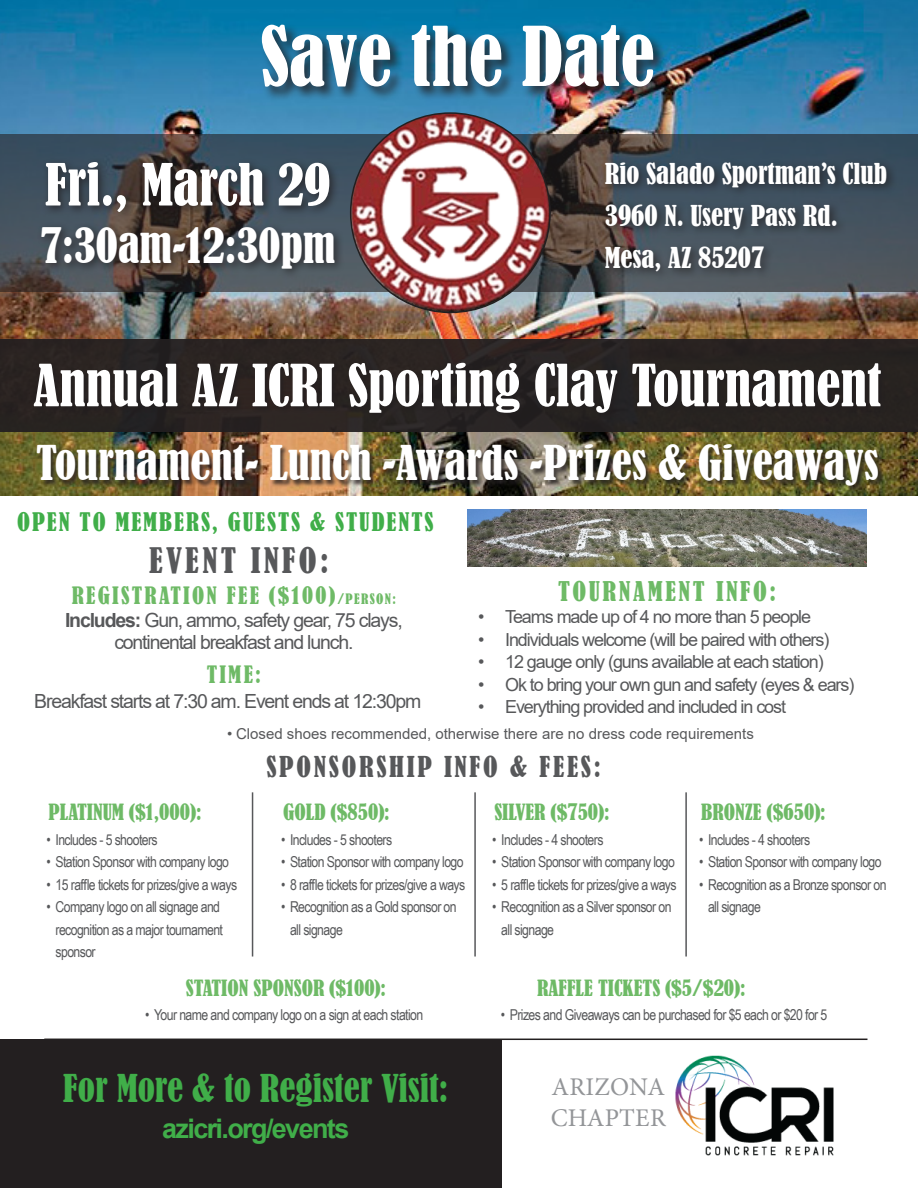
<style>
.page{position:relative;width:918px;height:1188px;background:#fff}
.page>*{position:absolute;margin:0;border:0;box-sizing:border-box;transform-origin:0 0}
.t1{font:condensed 76.5px "Bernard";color:#fff}
.t2{font:condensed 54px "Bernard";color:#fff}
.t3{font:condensed 45px "Bernard";color:#fff}
.t4{font:condensed 36px "Bernard";color:#40ae49}
.t5{font:condensed 33px "Bernard";letter-spacing:.1em;color:#57585a}
.t6{font:condensed 27px "Bernard";color:#fff}
.t7{font:condensed 27px "Bernard";letter-spacing:.1em;color:#57585a}
.t8{font:700 27px "Arial";letter-spacing:-.06em;color:#40ae49}
.t9{font:condensed 25.5px "Bernard";letter-spacing:.1em;color:#6eba66}
.t10{font:25.5px "Minion Pro";letter-spacing:.01em;color:#939598}
.t11{font:condensed 24px "Bernard";letter-spacing:.08em;color:#40ae49}
.t12{font:condensed 22.5px "Bernard";letter-spacing:.1em;color:#6eba66}
.t13{font:condensed 21px "Bernard";color:#6eba66}
.t14{font:19.5px/22.5px "Arial";letter-spacing:-.06em;color:#57585a;text-align:center}
.t15{font:18px "Arial";letter-spacing:-.06em;color:#57585a}
.t16{font:15px/22.5px "Arial Narrow";letter-spacing:-.04em;color:#57585a}
.t17{font:15px "Arial";color:#57585a}
.s1{font-size:13.5px}
.s2{font-weight:700}
</style>
<div class="page">
<div style="left:0;top:1039px;width:501px;height:149px;background:#231f20"></div>
<img style="left:675px;top:1055px;width:159px;height:101px">
<img style="left:0;top:0;width:918px;height:459px">
<img style="left:0;top:459px;width:918px;height:37px">
<img style="left:467px;top:510px;width:400px;height:56px">
<div style="left:260px;top:23px;width:407px;height:78px;background:#231f20;opacity:.75"></div>
<div style="left:37px;top:445px;width:848px;height:47px;background:#231f20;opacity:.75"></div>
<svg style="left:0;top:134px;width:918px;height:158px;background:#424a51"></svg>
<div style="left:0;top:339px;width:918px;height:93px;background:#231f20"></div>
<div style="left:37px;top:158px;width:308px;height:121px;background:#231f20;opacity:.75"></div>
<div style="left:601px;top:158px;width:296px;height:124px;background:#231f20;opacity:.75"></div>
<hr style="left:44px;top:1039px;width:823px;height:1px;background:#231f20">
<img style="left:351px;top:113px;width:199px;height:199px;border-radius:100px">
<hr style="left:252px;top:792px;width:1px;height:165px;background:#57585a">
<hr style="left:474px;top:792px;width:2px;height:165px;background:#57585a">
<hr style="left:685px;top:792px;width:2px;height:165px;background:#57585a">
<p class="t1" style="left:260px;top:12px;width:396px">Save the Date</p>
<p class="t2" style="left:45px;top:153px;width:287px">Fri., March 29</p>
<p class="t3" style="left:40px;top:219px;width:297px">7:30am-12:30pm</p>
<p class="t6" style="left:605px;top:158px;width:284px">Rio Salado Sportman’s Club</p>
<p class="t6" style="left:605px;top:200px;width:234px">3960 N. Usery Pass Rd.</p>
<p class="t6" style="left:605px;top:242px;width:161px">Mesa, AZ 85207</p>
<p class="t2" style="left:34px;top:354px;width:850px">Annual AZ ICRI Sporting Clay Tournament</p>
<p class="t3" style="left:36px;top:437px;width:844px">Tournament- Lunch -Awards -Prizes &amp; Giveaways</p>
<p class="t11" style="left:17px;top:508px;width:418px">OPEN TO MEMBERS, GUESTS &amp; STUDENTS</p>
<p class="t5" style="left:149px;top:541px;width:181px">EVENT INFO:</p>
<p class="t12" style="left:72px;top:583px;width:326px">REGISTRATION FEE ($100)<span class="s1">/PERSON:</span></p>
<p class="t14" style="left:65px;top:609px;width:339px"><span class="s2">Includes:</span> Gun, ammo, safety gear, 75 clays, continental breakfast and lunch.</p>
<p class="t12" style="left:207px;top:661px;width:56px">TIME:</p>
<p class="t14" style="left:34px;top:690px;width:389px">Breakfast starts at 7:30 am. Event ends at 12:30pm</p>
<p class="t9" style="left:558px;top:576px;width:220px">TOURNAMENT INFO:</p>
<p class="t15" style="left:478px;top:604px;width:335px">• Teams made up of 4 no more than 5 people</p>
<p class="t15" style="left:478px;top:627px;width:353px">• Individuals welcome (will be paired with others)</p>
<p class="t15" style="left:478px;top:649px;width:347px">• 12 gauge only (guns available at each station)</p>
<p class="t15" style="left:478px;top:672px;width:378px">• Ok to bring your own gun and safety (eyes &amp; ears)</p>
<p class="t15" style="left:478px;top:694px;width:310px">• Everything provided and included in cost</p>
<p class="t17" style="left:227px;top:724px;width:528px">• Closed shoes recommended, otherwise there are no dress code requirements</p>
<p class="t13" style="left:49px;top:800px;width:154px">PLATINUM ($1,000):</p>
<p class="t16" style="left:47px;top:828px;width:113px">• Includes - 5 shooters</p>
<p class="t16" style="left:47px;top:850px;width:184px">• Station Sponsor with company logo</p>
<p class="t16" style="left:47px;top:873px;width:192px">• 15 raffle tickets for prizes/give a ways</p>
<p class="t16" style="left:56px;top:895px;width:169px;text-indent:-9px">• Company logo on all signage and recognition as a major tournament sponsor</p>
<p class="t7" style="left:266px;top:751px;width:336px">SPONSORSHIP INFO &amp; FEES:</p>
<p class="t13" style="left:283px;top:800px;width:108px">GOLD ($850):</p>
<p class="t13" style="left:494px;top:800px;width:117px">SILVER ($750):</p>
<p class="t13" style="left:701px;top:800px;width:126px">BRONZE ($650):</p>
<p class="t16" style="left:281px;top:828px;width:113px">• Includes - 5 shooters</p>
<p class="t16" style="left:281px;top:850px;width:184px">• Station Sponsor with company logo</p>
<p class="t16" style="left:281px;top:873px;width:186px">• 8 raffle tickets for prizes/give a ways</p>
<p class="t16" style="left:290px;top:895px;width:168px;text-indent:-9px">• Recognition as a Gold sponsor on all signage</p>
<p class="t16" style="left:492px;top:828px;width:113px">• Includes - 4 shooters</p>
<p class="t16" style="left:492px;top:850px;width:184px">• Station Sponsor with company logo</p>
<p class="t16" style="left:492px;top:873px;width:186px">• 5 raffle tickets for prizes/give a ways</p>
<p class="t16" style="left:501px;top:895px;width:172px;text-indent:-9px">• Recognition as a Silver sponsor on all signage</p>
<p class="t16" style="left:699px;top:828px;width:113px">• Includes - 4 shooters</p>
<p class="t16" style="left:699px;top:850px;width:184px">• Station Sponsor with company logo</p>
<p class="t16" style="left:708px;top:873px;width:180px;text-indent:-9px">• Recognition as a Bronze sponsor on all signage</p>
<p class="t13" style="left:186px;top:975px;width:202px">STATION SPONSOR ($100):</p>
<p class="t13" style="left:537px;top:975px;width:210px">RAFFLE TICKETS ($5/$20):</p>
<p class="t16" style="left:145px;top:1003px;width:280px">• Your name and company logo on a sign at each station</p>
<p class="t4" style="left:63px;top:1067px;width:386px">For More &amp; to Register Visit:</p>
<p class="t8" style="left:162px;top:1110px;width:189px">azicri.org/events</p>
<p class="t16" style="left:501px;top:1003px;width:328px">• Prizes and Giveaways can be purchased for $5 each or $20 for 5</p>
<p class="t10" style="left:552px;top:1070px;width:115px">ARIZONA</p>
<p class="t10" style="left:551px;top:1101px;width:117px">CHAPTER</p>
</div>
